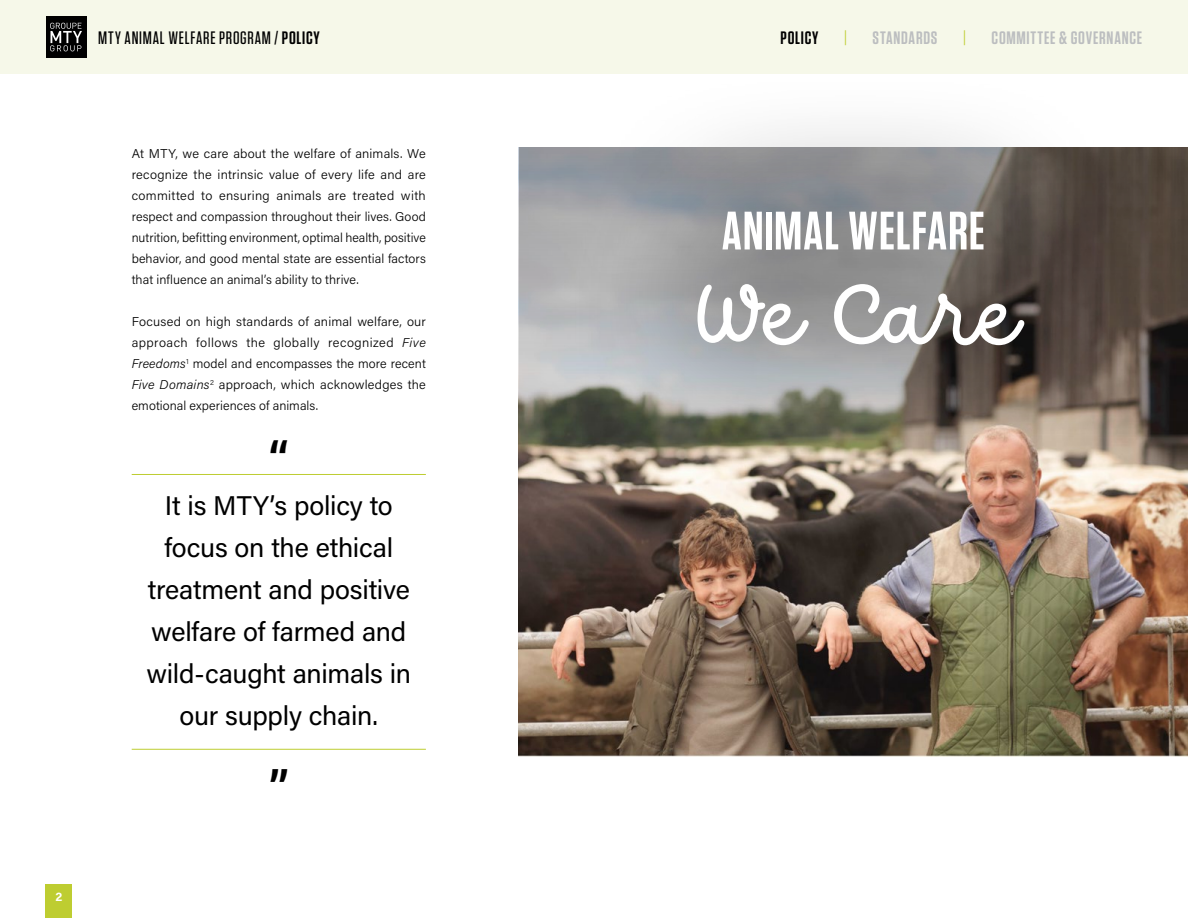
<style>
.page{position:relative;width:1188px;height:918px;background:#fff}
.page>*{position:absolute;margin:0;border:0;box-sizing:border-box;transform-origin:0 0}
.t1{font:93px "Dreaming Outloud Script";color:#fff}
.t2{font:600 54px "Tungsten";letter-spacing:.02em;color:#fff}
.t3{font:600 45px "Acumin Pro";color:#000}
.t4{font:27px/42px "Acumin Pro";letter-spacing:-.01em;color:#000;text-align:center}
.t5{font:500 18px "Tungsten";letter-spacing:.045em;color:#000}
.t6{font:600 18px "Tungsten";letter-spacing:.04em;color:#bcbec0}
.t7{font:600 18px "Tungsten";letter-spacing:.045em;color:#000}
.t8{font:18px "Tungsten";color:#becd31}
.t9{font:300 12.75px/21px "Acumin Pro";letter-spacing:.005em;color:#000;text-align:justify}
.t10{font:700 12px "Acumin Pro";color:#fff}
.s1{font-weight:600}
.s2{font-style:italic}
</style>
<div class="page">
<img style="left:519px;top:439px;width:669px;height:318px">
<svg style="left:519px;top:148px;width:669px;height:291px;background:#787572"></svg>
<hr style="left:132px;top:474px;width:294px;height:1px;background:#becd31">
<hr style="left:132px;top:749px;width:294px;height:1px;background:#becd31">
<div style="left:564px;top:71px;width:591px;height:411px;background:#000;opacity:.35"></div>
<div style="left:46px;top:885px;width:26px;height:33px;background:#becd31"></div>
<div style="left:0;top:0;width:1188px;height:74px;background:#f6f8e9"></div>
<div style="left:46px;top:16px;width:40px;height:42px;background:#000"></div>
<svg style="left:50px;top:23px;width:32px;height:28px"></svg>
<h3 class="t5" style="left:98px;top:29px;width:161px">2023 SUSTAINABILITY REPORT</h3>
<h3 class="t8" style="left:790px;top:29px;width:6px">|</h3>
<h3 class="t5" style="left:98px;top:29px;width:223px">MTY ANIMAL WELFARE PROGRAM / <span class="s1">POLICY</span></h3>
<h3 class="t8" style="left:843px;top:29px;width:6px">|</h3>
<h3 class="t6" style="left:873px;top:29px;width:66px">STANDARDS</h3>
<h3 class="t6" style="left:992px;top:29px;width:152px">COMMITTEE &amp; GOVERNANCE</h3>
<h3 class="t7" style="left:781px;top:29px;width:68px">POLICYFOOD</h3>
<h3 class="t8" style="left:872px;top:29px;width:6px">|</h3>
<h3 class="t6" style="left:902px;top:29px;width:42px">PLANET</h3>
<h3 class="t8" style="left:962px;top:29px;width:11px">||</h3>
<h3 class="t6" style="left:996px;top:29px;width:40px">PEOPLE</h3>
<h3 class="t8" style="left:1059px;top:29px;width:6px">|</h3>
<h3 class="t6" style="left:1089px;top:29px;width:55px">APPENDIX</h3>
<p class="t9" style="left:132px;top:143px;width:296px">At MTY, we care about the welfare of animals. We recognize the intrinsic value of every life and are committed to ensuring animals are treated with respect and compassion throughout their lives. Good nutrition, befitting environment, optimal health, positive behavior, and good mental state are essential factors that influence an animal’s ability to thrive.</p>
<p class="t9" style="left:132px;top:311px;width:296px">Focused on high standards of animal welfare, our approach follows the globally recognized <span class="s2">Five Freedoms</span><sup>1</sup> model and encompasses the more recent <span class="s2">Five Domains</span><sup>2</sup> approach, which acknowledges the emotional experiences of animals.</p>
<h3 class="t3" style="left:269px;top:426px;width:22px">“</h3>
<h3 class="t4" style="left:147px;top:484px;width:266px">It is MTY’s policy to focus on the ethical treatment and positive welfare of farmed and wild-caught animals in our supply chain.</h3>
<h3 class="t3" style="left:269px;top:755px;width:22px">”</h3>
<h2 class="t2" style="left:722px;top:202px;width:265px">ANIMAL WELFARE</h2>
<h1 class="t1" style="left:686px;top:256px;width:336px">We Care</h1>
<p class="t10" style="left:56px;top:888px;width:8px">2</p>
</div>
